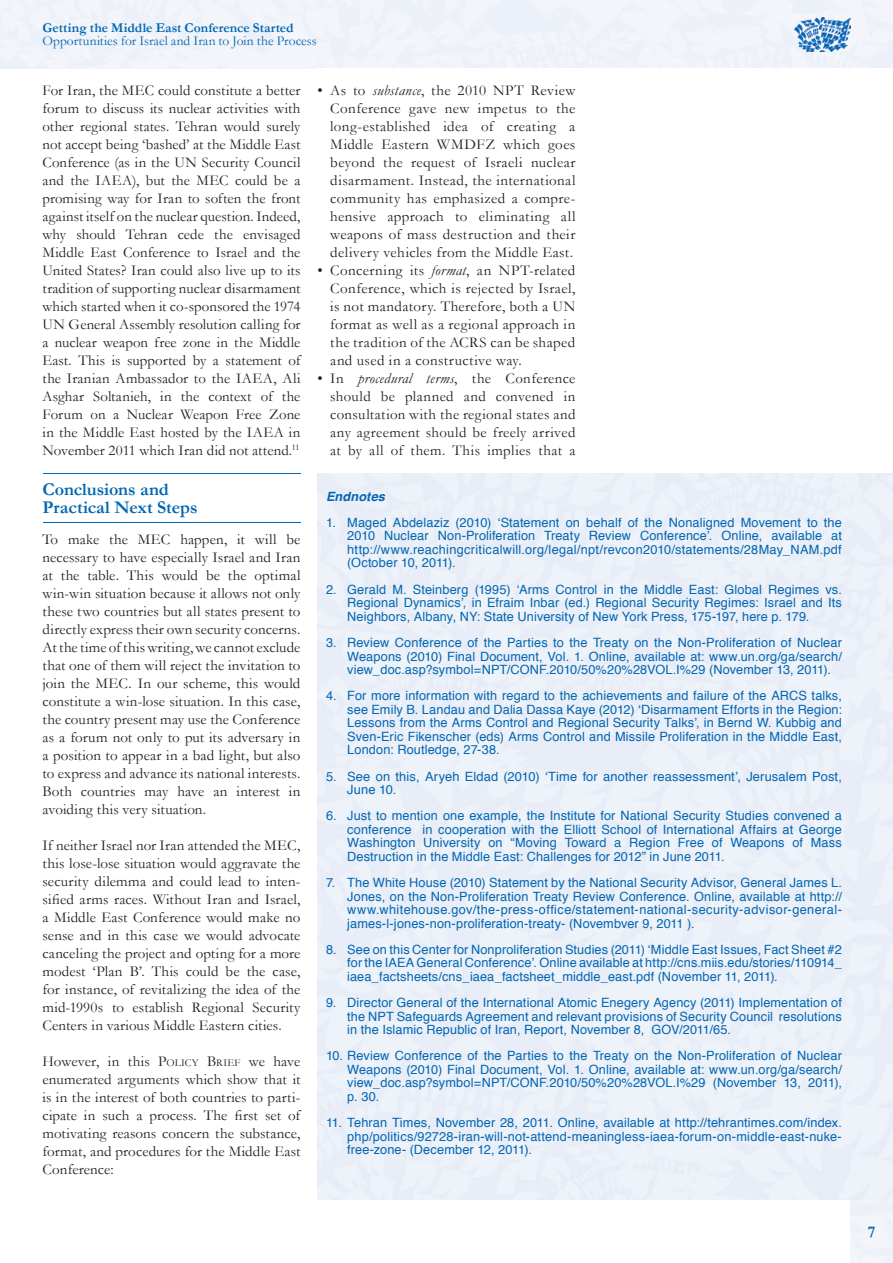
<style>
.page{position:relative;width:893px;height:1263px;background:#fff}
.page>*{position:absolute;margin:0;border:0;box-sizing:border-box;transform-origin:0 0}
.t1{font:700 18px/18px "Garamond";color:#0166b3}
.t2{font:700 16.5px "Garamond";color:#0166b3}
.t3{font:15px/18px "Garamond";letter-spacing:.015em;color:#231f20;text-align:justify}
.t4{font:13.5px "Garamond";color:#0166b3}
.t5{font:700 13.5px "Garamond";letter-spacing:.005em;color:#0166b3}
.t6{font:12.75px/13.5px "Helvetica";letter-spacing:.01em;color:#0166b3;text-align:justify}
.t7{font:italic 700 12.75px "Helvetica";letter-spacing:.01em;color:#0166b3}
.s1{font-style:inherit}
.s2{font-size:10.5px}
.s3{font-style:italic}
</style>
<div class="page">
<div style="left:315px;top:0;width:578px;height:68px;background:#f0f4f9"></div>
<img style="left:794px;top:17px;width:56px;height:34px">
<div style="left:474px;top:473px;width:419px;height:622px;background:#edf1f8"></div>
<div style="left:788px;top:681px;width:105px;height:414px;background:#edf1f8"></div>
<div style="left:527px;top:1095px;width:366px;height:104px;background:#edf1f8"></div>
<hr style="left:43px;top:473px;width:257px;height:1px;background:#0166b3">
<hr style="left:43px;top:474px;width:257px;height:1px;background:#0166b3">
<hr style="left:43px;top:522px;width:257px;height:1px;background:#0166b3">
<hr style="left:43px;top:523px;width:257px;height:1px;background:#0166b3">
<p class="t5" style="left:43px;top:19px;width:253px">Getting the Middle East Conference Started</p>
<p class="t4" style="left:43px;top:33px;width:276px">Opportunities for Israel and Iran to Join the Process</p>
<p class="t3" style="left:43px;top:81px;width:259px">For Iran, the MEC could constitute a better forum to discuss its nuclear activities with other regional states. Tehran would surely not accept being ‘bashed’ at the Middle East Conference (as in the UN Security Council and the IAEA), but the MEC could be a promising way for Iran to soften the front against itself on the nuclear question. Indeed, why should Tehran cede the envisaged Middle East Conference to Israel and the United States? Iran could also live up to its tradition of supporting nuclear disarmament which started when it co-sponsored the 1974<br>UN General Assembly resolution calling for a nuclear weapon free zone in the Middle East. This is supported by a statement of the Iranian Ambassador to the IAEA, Ali Asghar Soltanieh, in the context of the Forum on a Nuclear Weapon Free Zone in the Middle East hosted by the IAEA in November 2011 which Iran did not attend.<sup>11</sup></p>
<p class="t1" style="left:43px;top:480px;width:157px">Conclusions and<br>Practical Next Steps</p>
<p class="t3" style="left:43px;top:530px;width:259px">To make the MEC happen, it will be necessary to have especially Israel and Iran at the table. This would be the optimal win-win situation because it allows not only these two countries but all states present to directly express their own security concerns.<br>At the time of this writing, we cannot exclude that one of them will reject the invitation to join the MEC. In our scheme, this would constitute a win-lose situation. In this case, the country present may use the Conference as a forum not only to put its adversary in a position to appear in a bad light, but also to express and advance its national interests.<br>Both countries may have an interest in avoiding this very situation.</p>
<p class="t3" style="left:43px;top:836px;width:259px">If neither Israel nor Iran attended the MEC, this lose-lose situation would aggravate the security dilemma and could lead to inten&shy;sified arms races. Without Iran and Israel, a Middle East Conference would make no sense and in this case we would advocate canceling the project and opting for a more modest ‘Plan B’. This could be the case, for instance, of revitalizing the idea of the mid-1990s to establish Regional Security Centers in various Middle Eastern cities.</p>
<p class="t3" style="left:43px;top:1052px;width:259px">However, in this <span class="s1">P</span><span class="s2">OLICY</span> <span class="s1">B</span><span class="s2">RIEF</span> we have enumerated arguments which show that it is in the interest of both countries to parti&shy;cipate in such a process. The first set of motivating reasons concern the substance, format, and procedures for the Middle East Conference:</p>
<p class="t3" style="left:330px;top:81px;width:247px;text-indent:-13px">• As to <span class="s3">substance</span>, the 2010 NPT Review Conference gave new impetus to the long-established idea of creating a Middle Eastern WMDFZ which goes beyond the request of Israeli nuclear disarmament. Instead, the international community has emphasized a compre&shy;hensive approach to eliminating all weapons of mass destruction and their delivery vehicles from the Middle East.</p>
<p class="t3" style="left:330px;top:261px;width:247px;text-indent:-13px">• Concerning its <span class="s3">format</span>, an NPT-related Conference, which is rejected by Israel, is not mandatory. Therefore, both a UN format as well as a regional approach in the tradition of the ACRS can be shaped and used in a constructive way.</p>
<p class="t3" style="left:330px;top:369px;width:247px;text-indent:-13px">• In <span class="s3">procedural terms</span>, the Conference should be planned and convened in consultation with the regional states and any agreement should be freely arrived at by all of them. This implies that a</p>
<p class="t7" style="left:326px;top:486px;width:61px">Endnotes</p>
<p class="t6" style="left:347px;top:516px;width:496px;text-indent:-21px">1. Maged Abdelaziz (2010) ‘Statement on behalf of the Nonaligned Movement to the 2010 Nuclear Non-Proliferation Treaty Review Conference’. Online, available at http://www.reachingcriticalwill.org/legal/npt/revcon2010/statements/28May_NAM.pdf (October 10, 2011).</p>
<p class="t6" style="left:347px;top:583px;width:496px;text-indent:-21px">2. Gerald M. Steinberg (1995) ‘Arms Control in the Middle East: Global Regimes vs.<br>Regional Dynamics’, in Efraim Inbar (ed.) Regional Security Regimes: Israel and Its Neighbors, Albany, NY: State University of New York Press, 175-197, here p. 179.</p>
<p class="t6" style="left:347px;top:636px;width:496px;text-indent:-21px">3. Review Conference of the Parties to the Treaty on the Non-Proliferation of Nuclear Weapons (2010) Final Document, Vol. 1. Online, available at: www.un.org/ga/search/ view_doc.asp?symbol=NPT/CONF.2010/50%20%28VOL.I%29 (November 13, 2011).</p>
<p class="t6" style="left:347px;top:689px;width:496px;text-indent:-21px">4. For more information with regard to the achievements and failure of the ARCS talks, see Emily B. Landau and Dalia Dassa Kaye (2012) ‘Disarmament Efforts in the Region:<br>Lessons from the Arms Control and Regional Security Talks’, in Bernd W. Kubbig and Sven-Eric Fikenscher (eds) Arms Control and Missile Proliferation in the Middle East, London: Routledge, 27-38.</p>
<p class="t6" style="left:347px;top:770px;width:496px;text-indent:-21px">5. See on this, Aryeh Eldad (2010) ‘Time for another reassessment’, Jerusalem Post,<br>June 10.</p>
<p class="t6" style="left:347px;top:809px;width:496px;text-indent:-21px">6. Just to mention one example, the Institute for National Security Studies convened a conference in cooperation with the Elliott School of International Affairs at George Washington University on “Moving Toward a Region Free of Weapons of Mass Destruction in the Middle East: Challenges for 2012” in June 2011.</p>
<p class="t6" style="left:347px;top:876px;width:496px;text-indent:-21px">7. The White House (2010) Statement by the National Security Advisor, General James L.<br>Jones, on the Non-Proliferation Treaty Review Conference. Online, available at http:// www.whitehouse.gov/the-press-office/statement-national-security-advisor-general&shy;james-l-jones-non-proliferation-treaty- (Novembver 9, 2011 ).</p>
<p class="t6" style="left:347px;top:943px;width:496px;text-indent:-21px">8. See on this Center for Nonproliferation Studies (2011) ‘Middle East Issues, Fact Sheet #2 for the IAEA General Conference’. Online available at http://cns.miis.edu/stories/110914_ iaea_factsheets/cns_iaea_factsheet_middle_east.pdf (November 11, 2011).</p>
<p class="t6" style="left:347px;top:996px;width:496px;text-indent:-21px">9. Director General of the International Atomic Enegery Agency (2011) Implementation of the NPT Safeguards Agreement and relevant provisions of Security Council resolutions in the Islamic Republic of Iran, Report, November 8, GOV/2011/65.</p>
<p class="t6" style="left:347px;top:1049px;width:496px;text-indent:-21px">10. Review Conference of the Parties to the Treaty on the Non-Proliferation of Nuclear Weapons (2010) Final Document, Vol. 1. Online, available at: www.un.org/ga/search/ view_doc.asp?symbol=NPT/CONF.2010/50%20%28VOL.I%29 (November 13, 2011), p. 30.</p>
<p class="t6" style="left:347px;top:1116px;width:496px;text-indent:-21px">11. Tehran Times, November 28, 2011. Online, available at http://tehrantimes.com/index. php/politics/92728-iran-will-not-attend-meaningless-iaea-forum-on-middle-east-nuke&shy;free-zone- (December 12, 2011).</p>
<p class="t2" style="left:868px;top:1221px;width:9px">7</p>
</div>
